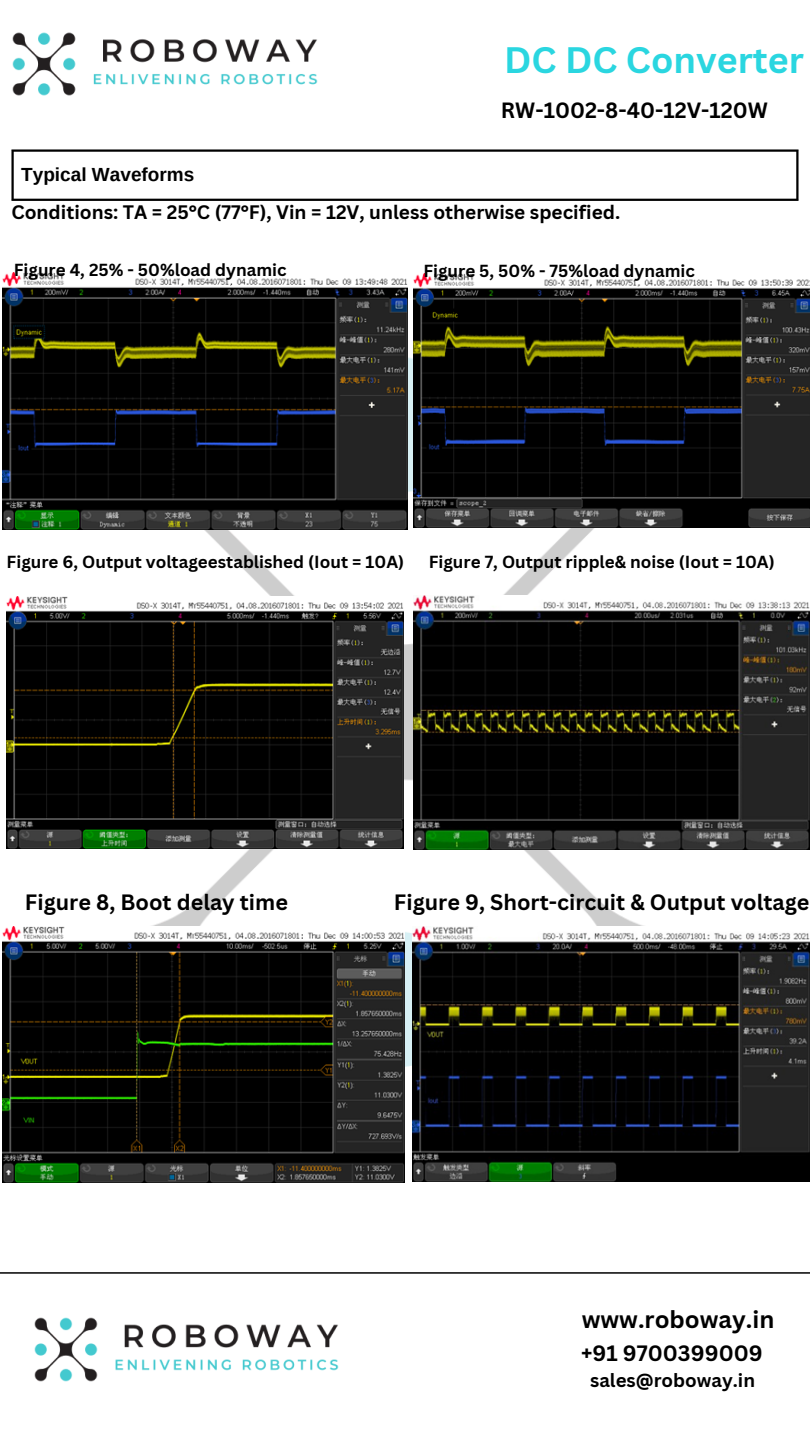
<style>
.page{position:relative;width:810px;height:1440px;background:#fff}
.page>*{position:absolute;margin:0;border:0;box-sizing:border-box;transform-origin:0 0}
.t1{font:700 35.8px "Canva Sans";color:#2ad6e0}
.t2{font:700 23.8px "Canva Sans";color:#000}
.t3{font:700 21.6px "Canva Sans";color:#000}
.t4{font:700 21.5px "Canva Sans";color:#000}
.t5{font:700 19px "Canva Sans";color:#000}
.t6{font:700 19px "Arimo";color:#000}
.t7{font:700 18.6px "Canva Sans";color:#000}
.t8{font:700 17px "Canva Sans";color:#000}
</style>
<div class="page">
<img style="left:2px;top:273px;width:808px;height:910px">
<hr style="left:11px;top:152px;width:3px;height:47px;background:#000">
<hr style="left:796px;top:152px;width:3px;height:47px;background:#000">
<hr style="left:11px;top:149px;width:788px;height:3px;background:#000">
<hr style="left:11px;top:199px;width:788px;height:2px;background:#000">
<img style="left:13px;top:32px;width:304px;height:64px">
<hr style="left:0;top:1272px;width:810px;height:2px;background:#000">
<img style="left:34px;top:1317px;width:305px;height:65px">
<img style="left:3px;top:272px;width:404px;height:257px">
<img style="left:413px;top:274px;width:397px;height:254px">
<img style="left:7px;top:596px;width:396px;height:253px">
<img style="left:413px;top:596px;width:396px;height:253px">
<img style="left:3px;top:927px;width:402px;height:255px">
<img style="left:412px;top:927px;width:397px;height:255px">
<p class="t6" style="left:21px;top:164px;width:175px">Typical Waveforms</p>
<p class="t1" style="left:504px;top:35px;width:301px">DC DC Converter</p>
<p class="t4" style="left:501px;top:95px;width:268px">RW-1002-8-40-12V-120W</p>
<h1 class="t5" style="left:11px;top:198px;width:610px">Conditions: TA = 25°C (77°F), Vin = 12V, unless otherwise specified.</h1>
<h2 class="t8" style="left:14px;top:257px;width:274px">Figure 4, 25% - 50%load dynamic</h2>
<p class="t8" style="left:423px;top:259px;width:273px">Figure 5, 50% - 75%load dynamic</p>
<h4 class="t8" style="left:7px;top:550px;width:399px">Figure 6, Output voltageestablished (Iout = 10A)</h4>
<p class="t8" style="left:429px;top:550px;width:348px">Figure 7, Output ripple&amp; noise (Iout = 10A)</p>
<p class="t3" style="left:25px;top:887px;width:265px">Figure 8, Boot delay time</p>
<p class="t3" style="left:394px;top:887px;width:417px">Figure 9, Short-circuit &amp; Output voltage</p>
<h2 class="t2" style="left:582px;top:1303px;width:194px">www.roboway.in</h2>
<p class="t3" style="left:581px;top:1337px;width:183px">+91 9700399009</p>
<p class="t7" style="left:590px;top:1367px;width:166px">sales@roboway.in</p>
</div>
